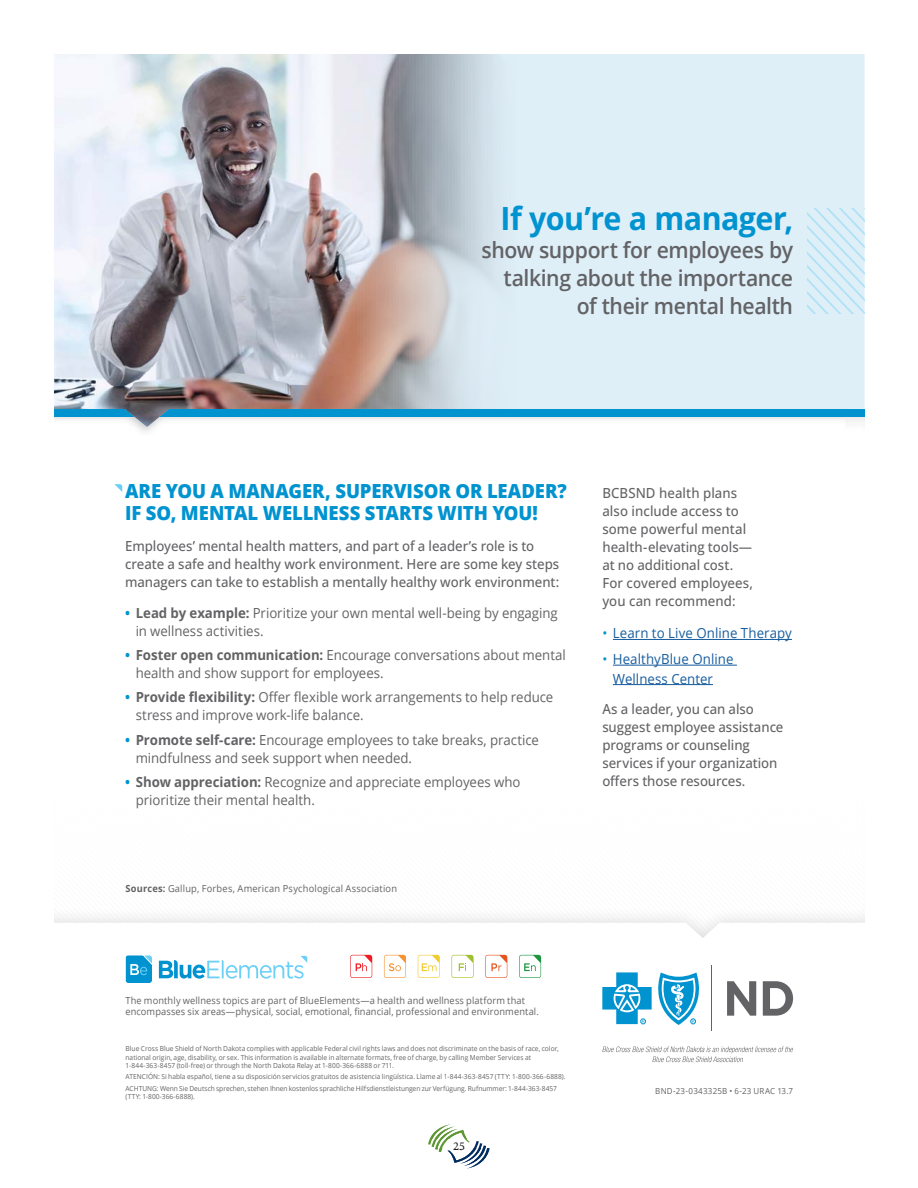
<style>
.page{position:relative;width:918px;height:1188px;background:#fff}
.page>*{position:absolute;margin:0;border:0;box-sizing:border-box;transform-origin:0 0}
.t1{font:700 31.95px "Open Sans";letter-spacing:-.02em;color:#0093d0;scale:.95 1}
.t2{font:600 22.2px/27.8px "Open Sans";letter-spacing:-.02em;color:#636366;text-align:right;scale:.95 1}
.t3{font:800 19.5px/22.2px "Open Sans";letter-spacing:-.005em;color:#0093d0;scale:.95 1}
.t4{font:13.95px/18px "Open Sans";letter-spacing:-.005em;color:#636366;scale:.95 1}
.t5{font:500 13.95px/18px "Open Sans";color:#636366;scale:.95 1}
.t6{font:13.95px/19.5px "Open Sans";letter-spacing:.005em;color:#175d9e;scale:.95 1}
.t7{font:12px "Minion Pro";color:#231f20}
.t8{font:9.75px/11.1px "Open Sans";letter-spacing:.01em;color:#636366;scale:.95 1}
.t9{font:8.4px "Open Sans";letter-spacing:.03em;color:#636366;scale:.95 1}
.t10{font:6.9px/8.4px "Open Sans";letter-spacing:.005em;color:#636366;scale:.95 1}
.s1{font-weight:700;color:#0093d0}
.s2{font-weight:700}
.s3{color:#0093d0}
</style>
<div class="page">
<svg style="left:428px;top:1124px;width:62px;height:45px"></svg>
<div style="left:624px;top:54px;width:241px;height:369px;background:#dfeff8"></div>
<img style="left:54px;top:54px;width:570px;height:373px">
<svg style="left:808px;top:208px;width:57px;height:106px;background:#d5ecf7"></svg>
<svg style="left:159px;top:956px;width:148px;height:23px"></svg>
<svg style="left:125px;top:955px;width:27px;height:28px"></svg>
<svg style="left:418px;top:955px;width:22px;height:23px"></svg>
<svg style="left:519px;top:955px;width:22px;height:23px"></svg>
<svg style="left:452px;top:955px;width:22px;height:23px"></svg>
<svg style="left:350px;top:955px;width:22px;height:23px"></svg>
<svg style="left:485px;top:955px;width:22px;height:23px"></svg>
<svg style="left:384px;top:955px;width:22px;height:23px"></svg>
<svg style="left:114px;top:484px;width:8px;height:8px"></svg>
<svg style="left:727px;top:981px;width:29px;height:35px"></svg>
<svg style="left:763px;top:981px;width:30px;height:35px"></svg>
<hr style="left:711px;top:965px;width:1px;height:66px;background:#636366">
<svg style="left:602px;top:1046px;width:191px;height:16px"></svg>
<svg style="left:602px;top:972px;width:97px;height:53px"></svg>
<hr style="left:613px;top:639px;width:179px;height:1px;background:#175d9e">
<hr style="left:613px;top:665px;width:124px;height:1px;background:#175d9e">
<hr style="left:613px;top:684px;width:100px;height:1px;background:#175d9e">
<p class="t1" style="left:501px;top:197px;width:309px">If you’re a manager,</p>
<p class="t2" style="left:481px;top:236px;width:330px">show support for employees by talking about the importance of their mental health</p>
<p class="t3" style="left:125px;top:479px;width:466px">ARE YOU A MANAGER, SUPERVISOR OR LEADER?<br>IF SO, MENTAL WELLNESS STARTS WITH YOU!</p>
<p class="t5" style="left:125px;top:537px;width:458px">Employees’ mental health matters, and part of a leader’s role is to create a safe and healthy work environment. Here are some key steps managers can take to establish a mentally healthy work environment:</p>
<p class="t4" style="left:136px;top:603px;width:446px;text-indent:-11px"><span class="s1">•</span> <span class="s2">Lead by example:</span> Prioritize your own mental well-being by engaging in wellness activities.</p>
<p class="t4" style="left:136px;top:646px;width:454px;text-indent:-11px"><span class="s1">•</span> <span class="s2">Foster open communication:</span> Encourage conversations about mental health and show support for employees.</p>
<p class="t4" style="left:136px;top:688px;width:441px;text-indent:-11px"><span class="s1">•</span> <span class="s2">Provide flexibility:</span> Offer flexible work arrangements to help reduce stress and improve work-life balance.</p>
<p class="t4" style="left:136px;top:730px;width:426px;text-indent:-11px"><span class="s1">•</span> <span class="s2">Promote self-care:</span> Encourage employees to take breaks, practice mindfulness and seek support when needed.</p>
<p class="t4" style="left:136px;top:773px;width:407px;text-indent:-11px"><span class="s1">•</span> <span class="s2">Show appreciation:</span> Recognize and appreciate employees who prioritize their mental health.</p>
<p class="t8" style="left:126px;top:883px;width:287px"><span class="s2">Sources:</span> Gallup, Forbes, American Psychological Association</p>
<p class="t5" style="left:602px;top:484px;width:160px">BCBSND health plans also include access to some powerful mental health-elevating tools— at no additional cost.<br>For covered employees, you can recommend:</p>
<p class="t6" style="left:602px;top:623px;width:201px"><span class="s3">•</span> Learn to Live Online Therapy</p>
<p class="t6" style="left:613px;top:649px;width:128px;text-indent:-11px"><span class="s3">•</span> HealthyBlue Online<br>Wellness Center</p>
<p class="t5" style="left:602px;top:700px;width:192px">As a leader, you can also suggest employee assistance programs or counseling services if your organization offers those resources.</p>
<p class="t8" style="left:125px;top:995px;width:437px">The monthly wellness topics are part of BlueElements—a health and wellness platform that encompasses six areas—physical, social, emotional, financial, professional and environmental.</p>
<p class="t10" style="left:126px;top:1044px;width:457px">Blue Cross Blue Shield of North Dakota complies with applicable Federal civil rights laws and does not discriminate on the basis of race, color, national origin, age, disability, or sex. This information is available in alternate formats, free of charge, by calling Member Services at<br>1-844-363-8457 (toll-free) or through the North Dakota Relay at 1-800-366-6888 or 711.</p>
<p class="t10" style="left:126px;top:1071px;width:465px;line-height:11.4px">ATENCIÓN: Si habla español, tiene a su disposición servicios gratuitos de asistencia lingüística. Llame al 1-844-363-8457 (TTY: 1-800-366-6888).<br>ACHTUNG: Wenn Sie Deutsch sprechen, stehen Ihnen kostenlos sprachliche Hilfsdienstleistungen zur Verfügung. Rufnummer: 1-844-363-8457</p>
<p class="t10" style="left:126px;top:1092px;width:75px">(TTY: 1-800-366-6888).</p>
<h3 class="t7" style="left:454px;top:1138px;width:13px">25</h3>
<p class="t9" style="left:655px;top:1085px;width:147px">BND-23-0343325B • 6-23 URAC 13.7</p>
</div>
